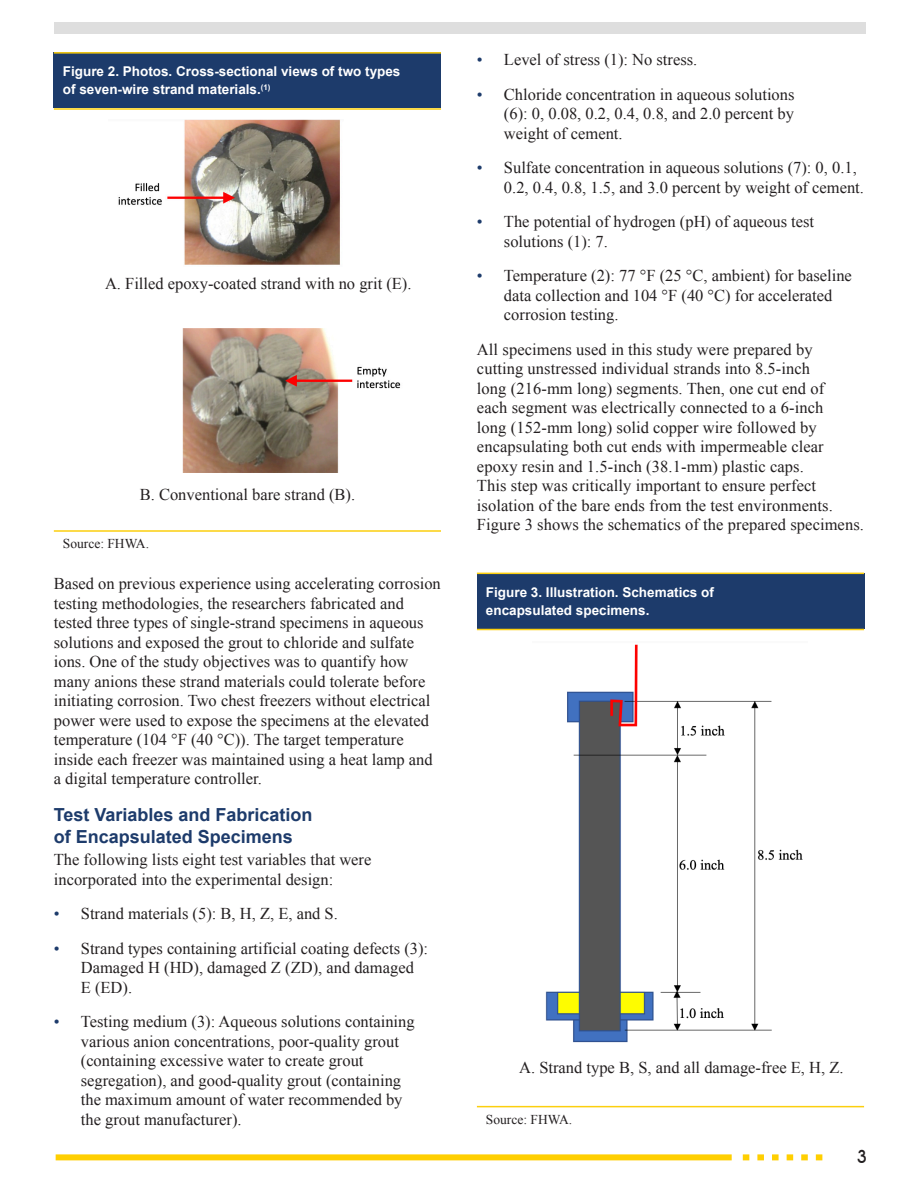
<style>
.page{position:relative;width:918px;height:1188px;background:#fff}
.page>*{position:absolute;margin:0;border:0;box-sizing:border-box;transform-origin:0 0}
.t1{font:700 18px/21.6px "Arial";color:#1d3b6b}
.t2{font:500 18px "Avant Garde IT Cby BT";color:#231f20}
.t3{font:16.5px/19.5px "Times New Roman";color:#231f20}
.t4{font:700 13.5px/18px "Arial";color:#fff}
.t5{font:13.5px "Times New Roman";color:#231f20}
.s1{color:#1d3b6b}
</style>
<div class="page">
<div style="left:54px;top:22px;width:812px;height:12px;background:#dedede"></div>
<svg style="left:743px;top:1154px;width:79px;height:6px"></svg>
<div style="left:56px;top:1154px;width:676px;height:6px;background:#ffcf01"></div>
<img style="left:118px;top:120px;width:222px;height:145px">
<img style="left:545px;top:644px;width:258px;height:399px">
<img style="left:182px;top:328px;width:219px;height:145px">
<div style="left:54px;top:52px;width:387px;height:56px;background:#1d3b6b"></div>
<hr style="left:54px;top:108px;width:387px;height:2px;background:#fccf0e">
<hr style="left:54px;top:52px;width:387px;height:2px;background:#fccf0e">
<div style="left:477px;top:573px;width:387px;height:55px;background:#1d3b6b"></div>
<hr style="left:477px;top:629px;width:387px;height:1px;background:#fccf0e">
<hr style="left:477px;top:573px;width:387px;height:1px;background:#fccf0e">
<hr style="left:54px;top:530px;width:387px;height:2px;background:#fccf0e">
<hr style="left:477px;top:1106px;width:387px;height:1px;background:#fccf0e">
<p class="t4" style="left:63px;top:63px;width:339px">Figure 2. Photos. Cross-sectional views of two types of seven-wire strand materials.<sup>(1)</sup></p>
<p class="t3" style="left:105px;top:273px;width:308px">A. Filled epoxy-coated strand with no grit (E).</p>
<p class="t3" style="left:140px;top:484px;width:217px">B. Conventional bare strand (B).</p>
<p class="t5" style="left:63px;top:534px;width:88px">Source: FHWA.</p>
<p class="t3" style="left:54px;top:574px;width:389px">Based on previous experience using accelerating corrosion testing methodologies, the researchers fabricated and tested three types of single-strand specimens in aqueous solutions and exposed the grout to chloride and sulfate ions. One of the study objectives was to quantify how many anions these strand materials could tolerate before initiating corrosion. Two chest freezers without electrical power were used to expose the specimens at the elevated temperature (104 °F (40 °C)). The target temperature inside each freezer was maintained using a heat lamp and a digital temperature controller.</p>
<h2 class="t1" style="left:54px;top:805px;width:260px">Test Variables and Fabrication of Encapsulated Specimens</h2>
<p class="t3" style="left:54px;top:850px;width:319px">The following lists eight test variables that were incorporated into the experimental design:</p>
<p class="t3" style="left:54px;top:904px;width:286px"><span class="s1">•</span> Strand materials (5): B, H, Z, E, and S.</p>
<p class="t3" style="left:81px;top:938px;width:349px;text-indent:-27px"><span class="s1">•</span> Strand types containing artificial coating defects (3):<br>Damaged H (HD), damaged Z (ZD), and damaged<br>E (ED).</p>
<p class="t3" style="left:81px;top:1012px;width:335px;text-indent:-27px"><span class="s1">•</span> Testing medium (3): Aqueous solutions containing various anion concentrations, poor-quality grout (containing excessive water to create grout segregation), and good-quality grout (containing the maximum amount of water recommended by the grout manufacturer).</p>
<p class="t3" style="left:477px;top:50px;width:222px"><span class="s1">•</span> Level of stress (1): No stress.</p>
<p class="t3" style="left:504px;top:84px;width:292px;text-align:justify;text-indent:-27px"><span class="s1">•</span> Chloride concentration in aqueous solutions (6): 0, 0.08, 0.2, 0.4, 0.8, and 2.0 percent by weight of cement.</p>
<p class="t3" style="left:504px;top:158px;width:362px;text-indent:-27px"><span class="s1">•</span> Sulfate concentration in aqueous solutions (7): 0, 0.1,<br>0.2, 0.4, 0.8, 1.5, and 3.0 percent by weight of cement.</p>
<p class="t3" style="left:504px;top:212px;width:312px;text-indent:-27px"><span class="s1">•</span> The potential of hydrogen (pH) of aqueous test solutions (1): 7.</p>
<p class="t3" style="left:504px;top:266px;width:349px;text-indent:-27px"><span class="s1">•</span> Temperature (2): 77 °F (25 °C, ambient) for baseline data collection and 104 °F (40 °C) for accelerated corrosion testing.</p>
<p class="t3" style="left:477px;top:339px;width:389px">All specimens used in this study were prepared by<br>cutting unstressed individual strands into 8.5-inch<br>long (216-mm long) segments. Then, one cut end of<br>each segment was electrically connected to a 6-inch<br>long (152-mm long) solid copper wire followed by encapsulating both cut ends with impermeable clear epoxy resin and 1.5-inch (38.1-mm) plastic caps.<br>This step was critically important to ensure perfect isolation of the bare ends from the test environments.<br>Figure 3 shows the schematics of the prepared specimens.</p>
<p class="t4" style="left:486px;top:583px;width:230px">Figure 3. Illustration. Schematics of encapsulated specimens.</p>
<p class="t3" style="left:519px;top:1058px;width:326px">A. Strand type B, S, and all damage-free E, H, Z.</p>
<p class="t5" style="left:486px;top:1110px;width:88px">Source: FHWA.</p>
<p class="t2" style="left:857px;top:1146px;width:12px">3</p>
</div>
